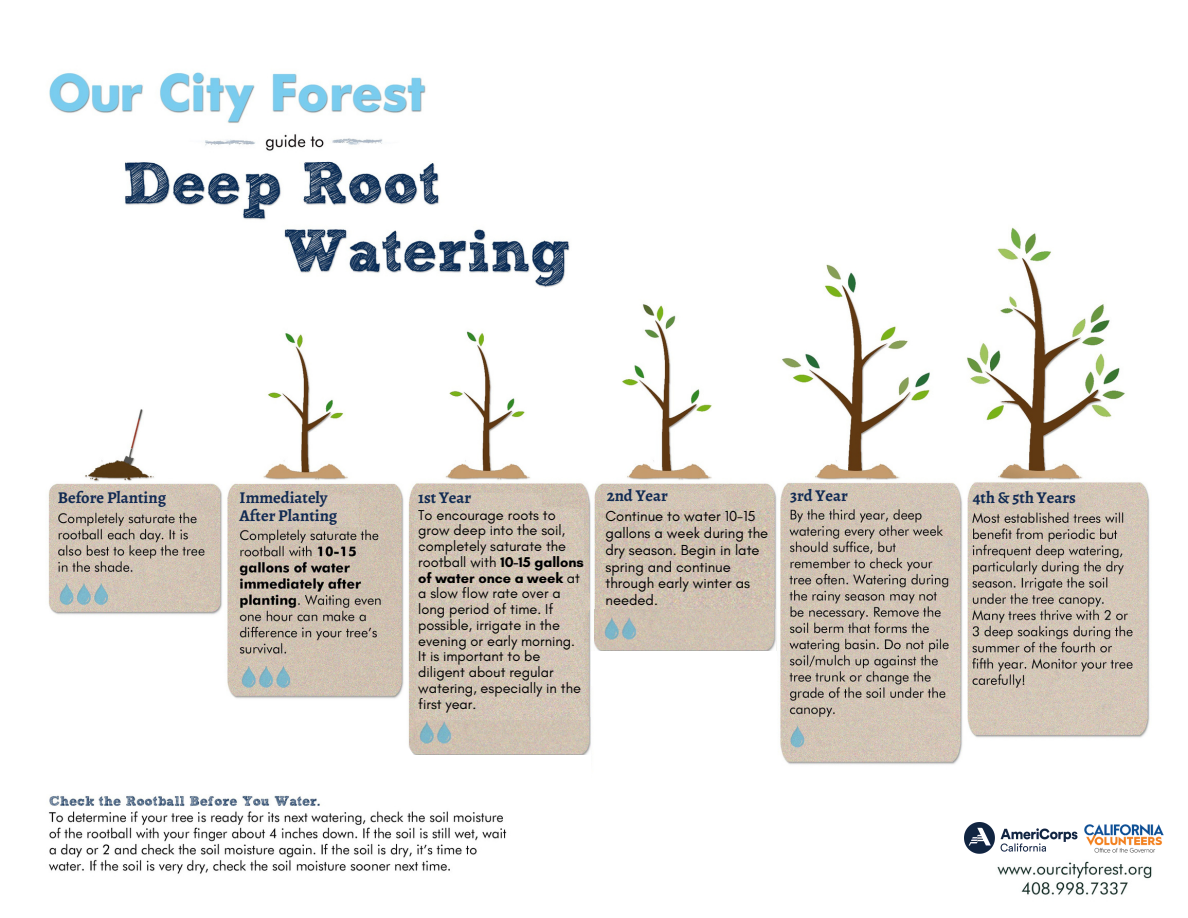
<style>
.page{position:relative;width:1188px;height:918px;background:#fff}
.page>*{position:absolute;margin:0;border:0;box-sizing:border-box;transform-origin:0 0}
.t1{font:700 16.5px/18px "Alegreya";color:#112a52}
.t2{font:14.7px/16.8px "Glacial Indifference";color:#000}
.t3{font:700 14.7px "Glacial Indifference";color:#000}
.t4{font:14.55px/15.8px "Glacial Indifference";color:#000}
.s1{font-weight:700}
</style>
<div class="page">
<img style="left:48px;top:72px;width:1104px;height:823px">
<img style="left:584px;top:594px;width:5px;height:16px">
<img style="left:595px;top:609px;width:181px;height:43px">
<img style="left:600px;top:554px;width:169px;height:54px">
<img style="left:601px;top:509px;width:169px;height:54px">
<div style="left:591px;top:652px;width:185px;height:34px;background:#fff"></div>
<img style="left:409px;top:717px;width:182px;height:38px">
<div style="left:406px;top:755px;width:185px;height:35px;background:#fff"></div>
<svg style="left:397px;top:741px;width:17px;height:19px"></svg>
<div style="left:985px;top:794px;width:185px;height:65px;background:#fff"></div>
<img style="left:1084px;top:824px;width:80px;height:29px">
<img style="left:965px;top:823px;width:112px;height:30px">
<img style="left:57px;top:493px;width:120px;height:17px">
<img style="left:238px;top:495px;width:120px;height:15px">
<img style="left:238px;top:510px;width:120px;height:17px">
<img style="left:421px;top:493px;width:121px;height:14px">
<img style="left:606px;top:492px;width:120px;height:17px">
<img style="left:789px;top:492px;width:120px;height:17px">
<img style="left:972px;top:493px;width:120px;height:17px">
<img style="left:418px;top:507px;width:148px;height:3px">
<img style="left:415px;top:510px;width:169px;height:20px">
<img style="left:415px;top:530px;width:169px;height:45px">
<img style="left:415px;top:575px;width:169px;height:24px">
<img style="left:416px;top:597px;width:168px;height:24px">
<img style="left:414px;top:612px;width:169px;height:23px">
<img style="left:415px;top:628px;width:169px;height:23px">
<img style="left:416px;top:648px;width:169px;height:71px">
<p class="t1" style="left:58px;top:488px;width:110px">Before Planting</p>
<p class="t1" style="left:240px;top:488px;width:99px">Immediately<br>After Planting</p>
<p class="t1" style="left:418px;top:488px;width:55px">1st Year</p>
<p class="t1" style="left:607px;top:487px;width:63px">2nd Year</p>
<p class="t1" style="left:790px;top:487px;width:59px">3rd Year</p>
<p class="t1" style="left:973px;top:488px;width:104px">4th &amp; 5th Years</p>
<p class="t4" style="left:418px;top:507px;width:167px">To encourage roots to grow deep into the soil, completely saturate the rootball with <span class="s1">10-15 gallons of water once a week</span> at a slow flow rate over a long period of time. If possible, irrigate in the evening or early morning.<br>It is important to be diligent about regular watering, especially in the first year.</p>
<p class="t2" style="left:606px;top:507px;width:164px">Continue to water 10-15 gallons a week during the dry season. Begin in late spring and continue through early winter as needed.</p>
<p class="t3" style="left:421px;top:589px;width:141px">gallons once a week</p>
</div>
